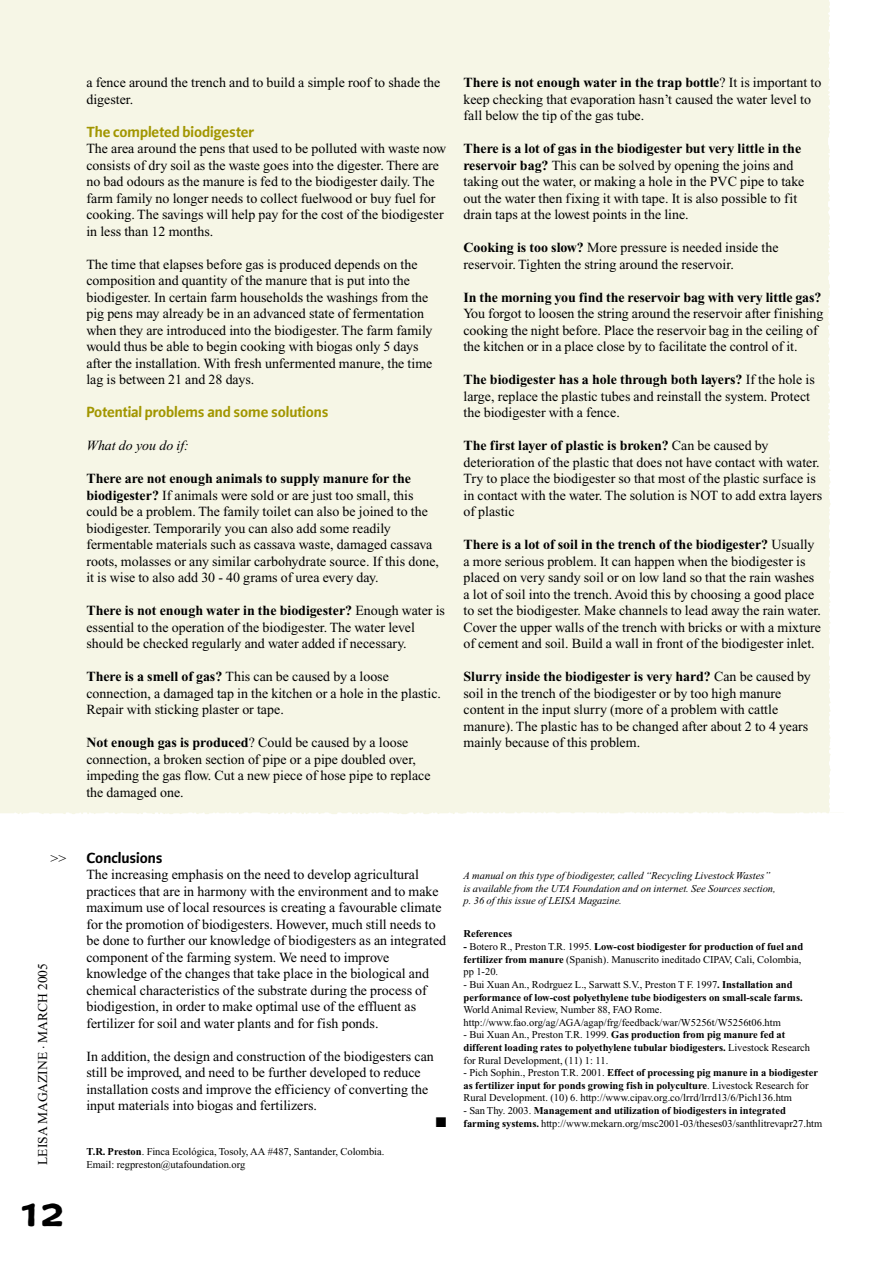
<style>
.page{position:relative;width:893px;height:1263px;background:#fff}
.page>*{position:absolute;margin:0;border:0;box-sizing:border-box;transform-origin:0 0}
.t1{font:48px "Beo Sans Bold R11";color:#000}
.t2{font:16.5px "Beo Sans Bold R11";color:#a29600}
.t3{font:16.5px "Beo Sans Bold R11";color:#000}
.t4{font:13.95px/16.5px "Times";color:#000}
.t5{font:700 13.95px "Times";letter-spacing:-.005em;color:#000}
.t6{font:italic 13.95px "Times";color:#000}
.t7{font:13.95px "Zapf Dingbats";color:#000}
.t8{font:13.5px "Times";color:#000}
.t9{font:10.5px/12.6px "Times";color:#000}
.t10{font:700 10.5px/12.6px "Times";color:#000}
.t11{font:italic 10.5px/12.6px "Times";color:#000}
.s1{font-weight:700}
.s2{font-weight:400}
</style>
<div class="page">
<svg style="left:0;top:812px;width:829px;height:2px"></svg>
<div style="left:0;top:0;width:831px;height:812px;background:#f6f6e6"></div>
<p class="t4" style="left:86px;top:75px;width:355px">a fence around the trench and to build a simple roof to shade the digester.</p>
<p class="t2" style="left:86px;top:125px;width:169px">The completed biodigester</p>
<p class="t4" style="left:86px;top:141px;width:361px">The area around the pens that used to be polluted with waste now consists of dry soil as the waste goes into the digester. There are no bad odours as the manure is fed to the biodigester daily. The farm family no longer needs to collect fuelwood or buy fuel for cooking. The savings will help pay for the cost of the biodigester in less than 12 months.</p>
<p class="t4" style="left:86px;top:257px;width:348px">The time that elapses before gas is produced depends on the composition and quantity of the manure that is put into the biodigester. In certain farm households the washings from the pig pens may already be in an advanced state of fermentation when they are introduced into the biodigester. The farm family would thus be able to begin cooking with biogas only 5 days after the installation. With fresh unfermented manure, the time lag is between 21 and 28 days.</p>
<p class="t2" style="left:86px;top:406px;width:243px">Potential problems and some solutions</p>
<p class="t6" style="left:86px;top:440px;width:104px">What do you do if:</p>
<p class="t4" style="left:86px;top:471px;width:354px"><span class="s1">There are not enough animals to supply manure for the biodigester?</span> If animals were sold or are just too small, this could be a problem. The family toilet can also be joined to the biodigester. Temporarily you can also add some readily fermentable materials such as cassava waste, damaged cassava roots, molasses or any similar carbohydrate source. If this done, it is wise to also add 30 - 40 grams of urea every day.</p>
<p class="t4" style="left:86px;top:603px;width:360px"><span class="s1">There is not enough water in the biodigester?</span> Enough water is essential to the operation of the biodigester. The water level should be checked regularly and water added if necessary.</p>
<p class="t4" style="left:86px;top:669px;width:356px"><span class="s1">There is a smell of gas?</span> This can be caused by a loose connection, a damaged tap in the kitchen or a hole in the plastic.<br>Repair with sticking plaster or tape.</p>
<p class="t4" style="left:86px;top:735px;width:346px"><span class="s1">Not enough gas is produced</span>? Could be caused by a loose connection, a broken section of pipe or a pipe doubled over, impeding the gas flow. Cut a new piece of hose pipe to replace the damaged one.</p>
<p class="t4" style="left:463px;top:75px;width:359px"><span class="s1">There is not enough water in the trap bottle</span>? It is important to keep checking that evaporation hasn’t caused the water level to fall below the tip of the gas tube.</p>
<p class="t4" style="left:463px;top:141px;width:342px"><span class="s1">There is a lot of gas in the biodigester but very little in the reservoir bag?</span> This can be solved by opening the joins and taking out the water, or making a hole in the PVC pipe to take out the water then fixing it with tape. It is also possible to fit drain taps at the lowest points in the line.</p>
<p class="t4" style="left:463px;top:240px;width:316px"><span class="s1">Cooking is too slow?</span> More pressure is needed inside the reservoir. Tighten the string around the reservoir.</p>
<p class="t5" style="left:463px;top:292px;width:359px">In the morning you find the reservoir bag with very little gas?</p>
<p class="t4" style="left:463px;top:306px;width:361px">You forgot to loosen the string around the reservoir after finishing cooking the night before. Place the reservoir bag in the ceiling of the kitchen or in a place close by to facilitate the control of it.</p>
<p class="t4" style="left:463px;top:372px;width:353px"><span class="s1">The biodigester has a hole through both layers?</span> If the hole is large, replace the plastic tubes and reinstall the system. Protect the biodigester with a fence.</p>
<p class="t4" style="left:463px;top:438px;width:360px"><span class="s1">The first layer of plastic is broken?</span> Can be caused by deterioration of the plastic that does not have contact with water.<br>Try to place the biodigester so that most of the plastic surface is in contact with the water. The solution is NOT to add extra layers of plastic</p>
<p class="t4" style="left:463px;top:537px;width:359px"><span class="s1">There is a lot of soil in the trench of the biodigester?</span> Usually a more serious problem. It can happen when the biodigester is placed on very sandy soil or on low land so that the rain washes a lot of soil into the trench. Avoid this by choosing a good place to set the biodigester. Make channels to lead away the rain water.<br>Cover the upper walls of the trench with bricks or with a mixture of cement and soil. Build a wall in front of the biodigester inlet.</p>
<p class="t4" style="left:463px;top:669px;width:349px"><span class="s1">Slurry inside the biodigester is very hard?</span> Can be caused by soil in the trench of the biodigester or by too high manure content in the input slurry (more of a problem with cattle manure). The plastic has to be changed after about 2 to 4 years mainly because of this problem.</p>
<p class="t4" style="left:51px;top:851px;width:17px">&gt;&gt;</p>
<p class="t8" style="left:38px;top:1165px;width:203px;rotate:-90deg">LEISA MAGAZINE . MARCH 2005</p>
<h1 class="t1" style="left:20px;top:1193px;width:47px">12</h1>
<p class="t3" style="left:86px;top:851px;width:78px">Conclusions</p>
<p class="t4" style="left:86px;top:867px;width:361px">The increasing emphasis on the need to develop agricultural practices that are in harmony with the environment and to make maximum use of local resources is creating a favourable climate for the promotion of biodigesters. However, much still needs to be done to further our knowledge of biodigesters as an integrated component of the farming system. We need to improve knowledge of the changes that take place in the biological and chemical characteristics of the substrate during the process of biodigestion, in order to make optimal use of the effluent as fertilizer for soil and water plants and for fish ponds.</p>
<p class="t4" style="left:86px;top:1049px;width:349px">In addition, the design and construction of the biodigesters can still be improved, and need to be further developed to reduce installation costs and improve the efficiency of converting the input materials into biogas and fertilizers.</p>
<p class="t7" style="left:436px;top:1114px;width:12px">■</p>
<p class="t9" style="left:86px;top:1147px;width:299px"><span class="s1">T.R. Preston</span>. Finca Ecológica, Tosoly, AA #487, Santander, Colombia.<br>Email: regpreston@utafoundation.org</p>
<p class="t11" style="left:463px;top:870px;width:314px">A manual on this type of biodigester, called “Recycling Livestock Wastes” is available from the UTA Foundation and on internet. See Sources section, p. 36 of this issue of LEISA Magazine.</p>
<p class="t10" style="left:463px;top:929px;width:50px">References</p>
<p class="t9" style="left:463px;top:941px;width:341px"><span class="s1">-</span> Botero R., Preston T.R. 1995. <span class="s1">Low-cost biodigester for production of fuel and fertilizer from manure</span> (Spanish). Manuscrito ineditado CIPAV, Cali, Colombia, pp 1-20.</p>
<p class="t10" style="left:463px;top:979px;width:341px"><span class="s2">- Bui Xuan An., Rodrguez L., Sarwatt S.V., Preston T F. 1997</span>. Installation and performance of low-cost polyethylene tube biodigesters on small-scale farms.</p>
<p class="t9" style="left:463px;top:1004px;width:319px">World Animal Review, Number 88, FAO Rome. http://www.fao.org/ag/AGA/agap/frg/feedback/war/W5256t/W5256t06.htm</p>
<p class="t10" style="left:463px;top:1030px;width:348px"><span class="s2">- Bui Xuan An., Preston T.R. 1999.</span> Gas production from pig manure fed at different loading rates to polyethylene tubular biodigesters. <span class="s2">Livestock Research for Rural Development, (11) 1: 11.</span></p>
<p class="t9" style="left:463px;top:1067px;width:356px">- Pich Sophin., Preston T.R. 2001. <span class="s1">Effect of processing pig manure in a biodigester as fertilizer input for ponds growing fish in polyculture</span>. Livestock Research for<br>Rural Development. (10) 6. http://www.cipav.org.co/lrrd/lrrd13/6/Pich136.htm</p>
<p class="t9" style="left:463px;top:1105px;width:360px">- San Thy. 2003. <span class="s1">Management and utilization of biodigesters in integrated farming systems.</span> http://www.mekarn.org/msc2001-03/theses03/santhlitrevapr27.htm</p>
</div>
